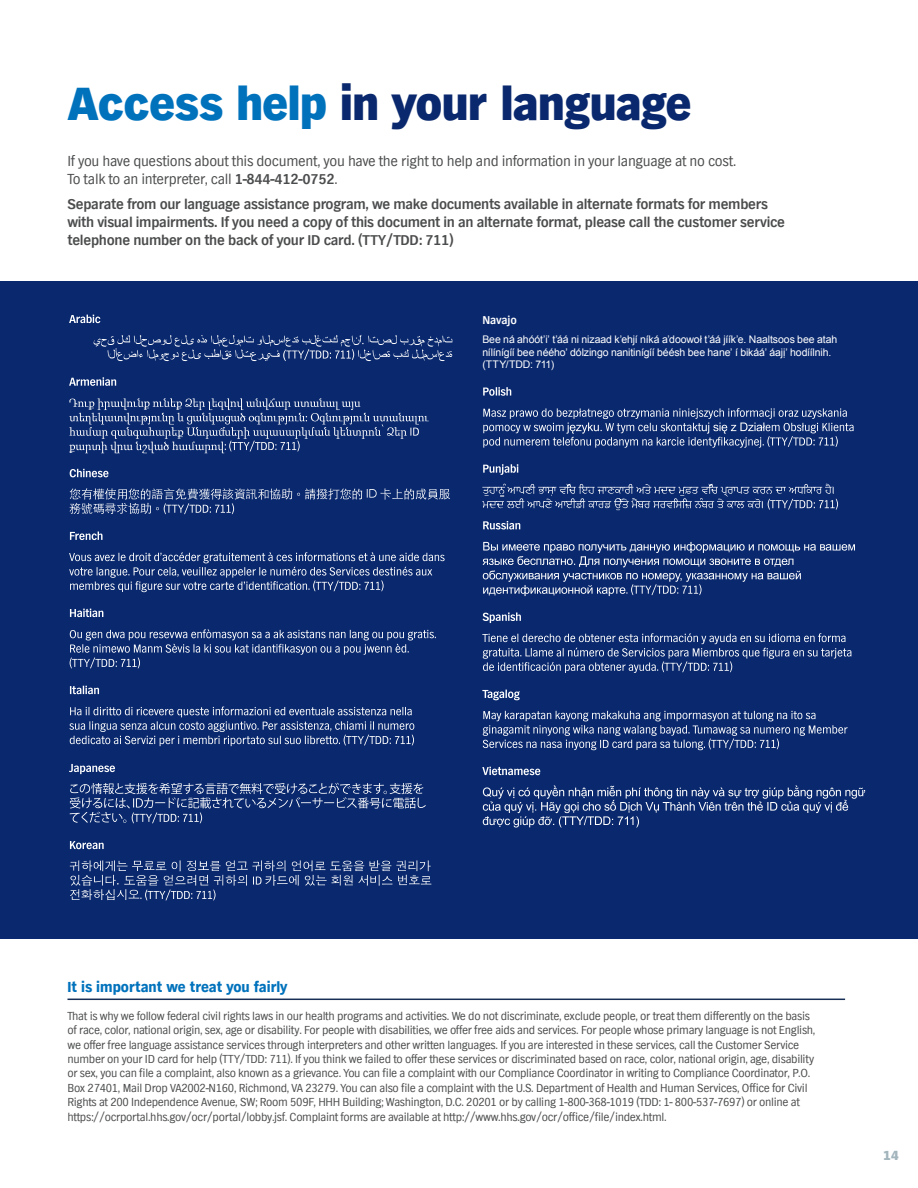
<style>
.page{position:relative;width:918px;height:1188px;background:#fff}
.page>*{position:absolute;margin:0;border:0;box-sizing:border-box;transform-origin:0 0}
.VP_Main_Headline{font:800 48px "TV Nord EF";letter-spacing:-.01em;color:#09286d}
.t1{font:700 15px/18px "TV Nord EF";letter-spacing:-.02em;color:#4b4c4d}
.t2{font:15px/18px "TV Nord EF";letter-spacing:-.02em;color:#4b4c4d}
.VP_Section_Marker{font:900 15px "TV Nord EF";color:#0072bc}
.t3{font:800 13.5px "TV Nord EF";color:#a3b5bd}
.t4{font:12px/14.4px "TV Nord EF";letter-spacing:-.025em;color:#4b4c4d}
.VP_Body_Copy{font:700 12px "TV Nord EF";letter-spacing:-.01em;color:#fff}
.VP_Body_Copy-2{font:10.5px/12.6px "Arial";letter-spacing:-.01em;color:#fff}
.s1{color:#0072bc}
.s2{font-weight:700}
</style>
<div class="page">
<hr style="left:68px;top:999px;width:777px;height:1px;background:#172e56">
<div style="left:0;top:281px;width:918px;height:657px;background:#09286d"></div>
<svg style="left:483px;top:786px;width:382px;height:42px"></svg>
<svg style="left:482px;top:767px;width:58px;height:8px"></svg>
<svg style="left:483px;top:711px;width:365px;height:39px"></svg>
<svg style="left:482px;top:690px;width:38px;height:10px"></svg>
<svg style="left:482px;top:633px;width:369px;height:40px"></svg>
<svg style="left:483px;top:612px;width:38px;height:11px"></svg>
<svg style="left:483px;top:542px;width:372px;height:54px"></svg>
<svg style="left:483px;top:521px;width:37px;height:9px"></svg>
<svg style="left:482px;top:484px;width:356px;height:26px"></svg>
<svg style="left:483px;top:464px;width:35px;height:11px"></svg>
<svg style="left:483px;top:408px;width:371px;height:40px"></svg>
<svg style="left:483px;top:387px;width:28px;height:9px"></svg>
<svg style="left:70px;top:860px;width:361px;height:40px"></svg>
<svg style="left:70px;top:841px;width:34px;height:8px"></svg>
<svg style="left:70px;top:783px;width:356px;height:40px"></svg>
<svg style="left:69px;top:764px;width:46px;height:10px"></svg>
<svg style="left:69px;top:707px;width:345px;height:39px"></svg>
<svg style="left:70px;top:686px;width:29px;height:8px"></svg>
<svg style="left:70px;top:629px;width:366px;height:39px"></svg>
<svg style="left:70px;top:609px;width:33px;height:8px"></svg>
<svg style="left:69px;top:552px;width:376px;height:40px"></svg>
<svg style="left:70px;top:532px;width:33px;height:8px"></svg>
<svg style="left:70px;top:488px;width:380px;height:26px"></svg>
<svg style="left:70px;top:469px;width:38px;height:8px"></svg>
<svg style="left:69px;top:398px;width:360px;height:55px"></svg>
<svg style="left:69px;top:377px;width:47px;height:9px"></svg>
<svg style="left:94px;top:335px;width:358px;height:26px"></svg>
<svg style="left:69px;top:315px;width:31px;height:8px"></svg>
<p class="VP_Main_Headline" style="left:68px;top:76px;width:626px"><span class="s1">Access help</span> in your language</p>
<p class="t2" style="left:68px;top:152px;width:670px">If you have questions about this document, you have the right to help and information in your language at no cost.<br>To talk to an interpreter, call <span class="s2">1-844-412-0752</span>.</p>
<p class="t1" style="left:68px;top:195px;width:719px">Separate from our language assistance program, we make documents available in alternate formats for members with visual impairments. If you need a copy of this document in an alternate format, please call the customer service telephone number on the back of your ID card. (TTY/TDD: 711)</p>
<p class="VP_Body_Copy" style="left:482px;top:313px;width:36px">Navajo</p>
<p class="VP_Body_Copy-2" style="left:482px;top:333px;width:356px">Bee ná ahóót’i’ t’áá ni nizaad k’ehjí níká a’doowoł t’áá jíík’e. Naaltsoos bee atah nílínígíí bee néého’ dólzingo nanitinígíí béésh bee hane’ í bikáá’ áajị’ hodíílnih. (TTY/TDD: 711)</p>
<p class="VP_Section_Marker" style="left:68px;top:978px;width:222px">It is important we treat you fairly</p>
<p class="t4" style="left:68px;top:1009px;width:749px">That is why we follow federal civil rights laws in our health programs and activities. We do not discriminate, exclude people, or treat them differently on the basis of race, color, national origin, sex, age or disability. For people with disabilities, we offer free aids and services. For people whose primary language is not English, we offer free language assistance services through interpreters and other written languages. If you are interested in these services, call the Customer Service number on your ID card for help (TTY/TDD: 711). If you think we failed to offer these services or discriminated based on race, color, national origin, age, disability or sex, you can file a complaint, also known as a grievance. You can file a complaint with our Compliance Coordinator in writing to Compliance Coordinator, P.O.<br>Box 27401, Mail Drop VA2002-N160, Richmond, VA 23279. You can also file a complaint with the U.S. Department of Health and Human Services, Office for Civil Rights at 200 Independence Avenue, SW; Room 509F, HHH Building; Washington, D.C. 20201 or by calling 1-800-368-1019 (TDD: 1- 800-537-7697) or online at https://ocrportal.hhs.gov/ocr/portal/lobby.jsf. Complaint forms are available at http://www.hhs.gov/ocr/office/file/index.html.</p>
<p class="t3" style="left:883px;top:1147px;width:17px">14</p>
</div>
